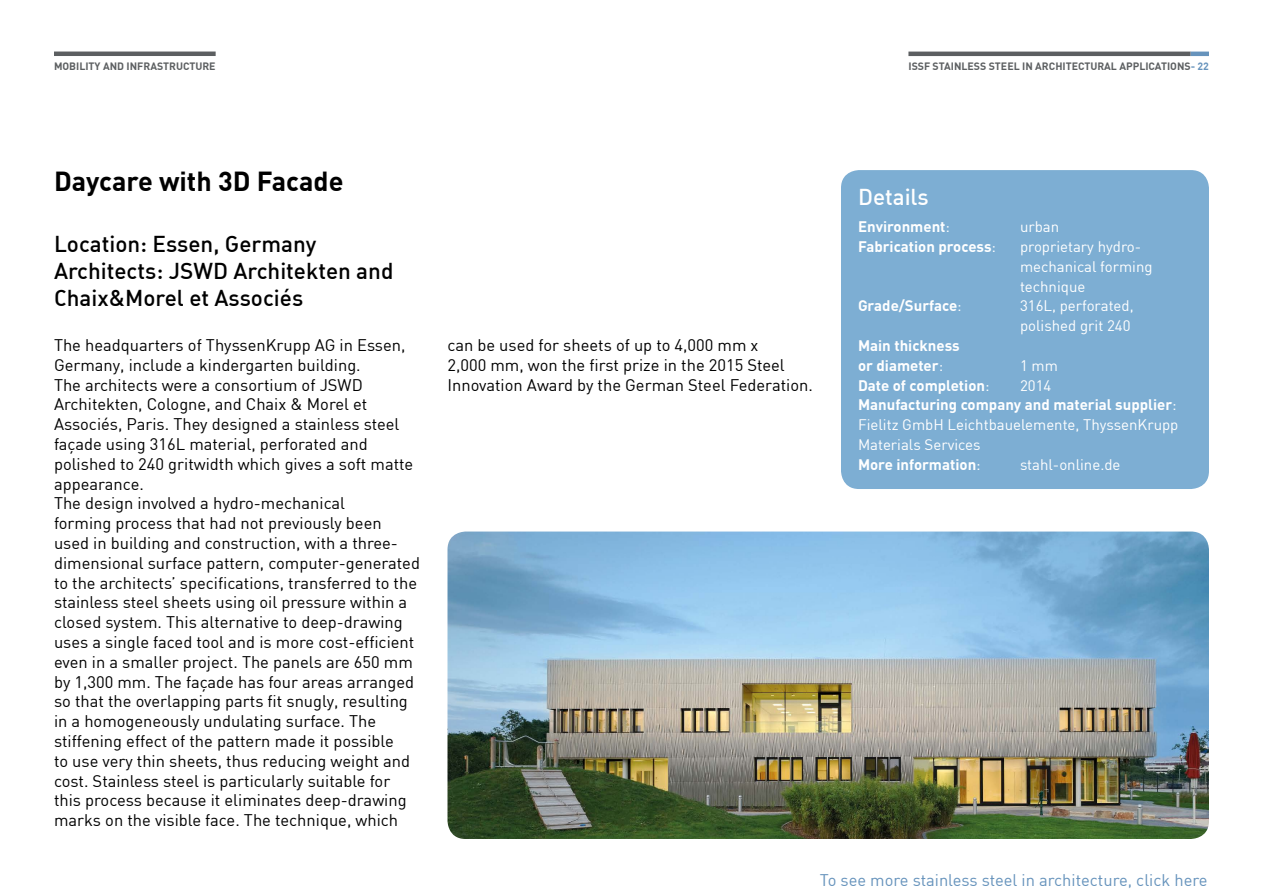
<style>
.page{position:relative;width:1263px;height:893px;background:#fff}
.page>*{position:absolute;margin:0;border:0;box-sizing:border-box;transform-origin:0 0}
._02_Header_1{font:700 27px "DIN";color:#000}
._02_Header_2{font:22.5px/27px "DIN Medium Alternate";color:#000}
._02_Header_blue_boxe{font:22.5px "DIN Medium Alternate";color:#fff}
._03_Body_text{font:16.5px/19.8px "DIN";color:#000}
._03_Body_text-2{font:16.5px "DIN";color:#6693bc}
._03_Body_text_blue_b{font:15px/19.8px "DIN";color:#fff}
._03_Body_text_blue_b-2{font:700 15px "DIN";color:#fff}
.Naam_CEO{font:700 10.5px "DIN";color:#5c5f61}
.s1{color:#6693bc}
.s2{font-weight:400}
.s3{font-weight:700}
</style>
<div class="page">
<hr style="left:908px;top:52px;width:283px;height:4px;background:#5c5f61">
<hr style="left:1191px;top:52px;width:18px;height:4px;background:#6693bc">
<div style="left:841px;top:170px;width:368px;height:319px;background:#7daed3;border-radius:18px"></div>
<img style="left:447px;top:531px;width:762px;height:308px">
<hr style="left:54px;top:52px;width:162px;height:4px;background:#5c5f61">
<p class="Naam_CEO" style="left:54px;top:60px;width:163px">MOBILITY AND INFRASTRUCTURE</p>
<p class="Naam_CEO" style="left:908px;top:60px;width:302px">ISSF STAINLESS STEEL IN ARCHITECTURAL APPLICATIONS<span class="s1">- 22</span></p>
<p class="_02_Header_1" style="left:54px;top:164px;width:291px">Daycare with 3D Facade</p>
<p class="_02_Header_2" style="left:54px;top:230px;width:341px">Location: Essen, Germany<br>Architects: JSWD Architekten and<br>Chaix&amp;Morel et Associés</p>
<p class="_03_Body_text" style="left:54px;top:335px;width:361px">The headquarters of ThyssenKrupp AG in Essen, Germany, include a kindergarten building.<br>The architects were a consortium of JSWD Architekten, Cologne, and Chaix &amp; Morel et Associés, Paris. They designed a stainless steel façade using 316L material, perforated and polished to 240 gritwidth which gives a soft matte appearance.</p>
<p class="_03_Body_text" style="left:54px;top:493px;width:367px">The design involved a hydro-mechanical<br>forming process that had not previously been used in building and construction, with a three&shy;dimensional surface pattern, computer-generated to the architects’ specifications, transferred to the stainless steel sheets using oil pressure within a closed system. This alternative to deep-drawing uses a single faced tool and is more cost-efficient even in a smaller project. The panels are 650 mm by 1,300 mm. The façade has four areas arranged so that the overlapping parts fit snugly, resulting in a homogeneously undulating surface. The stiffening effect of the pattern made it possible<br>to use very thin sheets, thus reducing weight and cost. Stainless steel is particularly suitable for this process because it eliminates deep-drawing marks on the visible face. The technique, which</p>
<p class="_03_Body_text" style="left:447px;top:335px;width:367px">can be used for sheets of up to 4,000 mm x<br>2,000 mm, won the first prize in the 2015 Steel<br>Innovation Award by the German Steel Federation.</p>
<p class="_02_Header_blue_boxe" style="left:858px;top:182px;width:72px">Details</p>
<p class="_03_Body_text_blue_b-2" style="left:858px;top:217px;width:93px">Environment<span class="s2">:</span></p>
<p class="_03_Body_text_blue_b" style="left:1020px;top:217px;width:41px">urban</p>
<p class="_03_Body_text_blue_b-2" style="left:858px;top:237px;width:139px">Fabrication process<span class="s2">:</span></p>
<p class="_03_Body_text_blue_b" style="left:1020px;top:236px;width:134px">proprietary hydro&shy;mechanical forming</p>
<p class="_03_Body_text_blue_b" style="left:1020px;top:276px;width:67px">technique</p>
<p class="_03_Body_text_blue_b-2" style="left:858px;top:296px;width:105px">Grade/Surface<span class="s2">:</span></p>
<p class="_03_Body_text_blue_b" style="left:1020px;top:296px;width:115px">316L, perforated,</p>
<p class="_03_Body_text_blue_b" style="left:1020px;top:316px;width:112px">polished grit 240</p>
<p class="_03_Body_text_blue_b-2" style="left:858px;top:336px;width:103px">Main thickness</p>
<p class="_03_Body_text_blue_b-2" style="left:858px;top:356px;width:87px">or diameter<span class="s2">:</span></p>
<p class="_03_Body_text_blue_b" style="left:1020px;top:355px;width:39px">1 mm</p>
<p class="_03_Body_text_blue_b-2" style="left:858px;top:375px;width:133px">Date of completion<span class="s2">:</span></p>
<p class="_03_Body_text_blue_b" style="left:1020px;top:375px;width:33px">2014</p>
<p class="_03_Body_text_blue_b" style="left:858px;top:395px;width:322px"><span class="s3">Manufacturing company and material supplier</span>:<br>Fielitz GmbH Leichtbauelemente, ThyssenKrupp<br>Materials Services</p>
<p class="_03_Body_text_blue_b-2" style="left:858px;top:455px;width:124px">More information<span class="s2">:</span></p>
<p class="_03_Body_text_blue_b" style="left:1020px;top:454px;width:102px">stahl-online.de</p>
<p class="_03_Body_text-2" style="left:820px;top:869px;width:389px">To see more stainless steel in architecture, click here</p>
</div>
